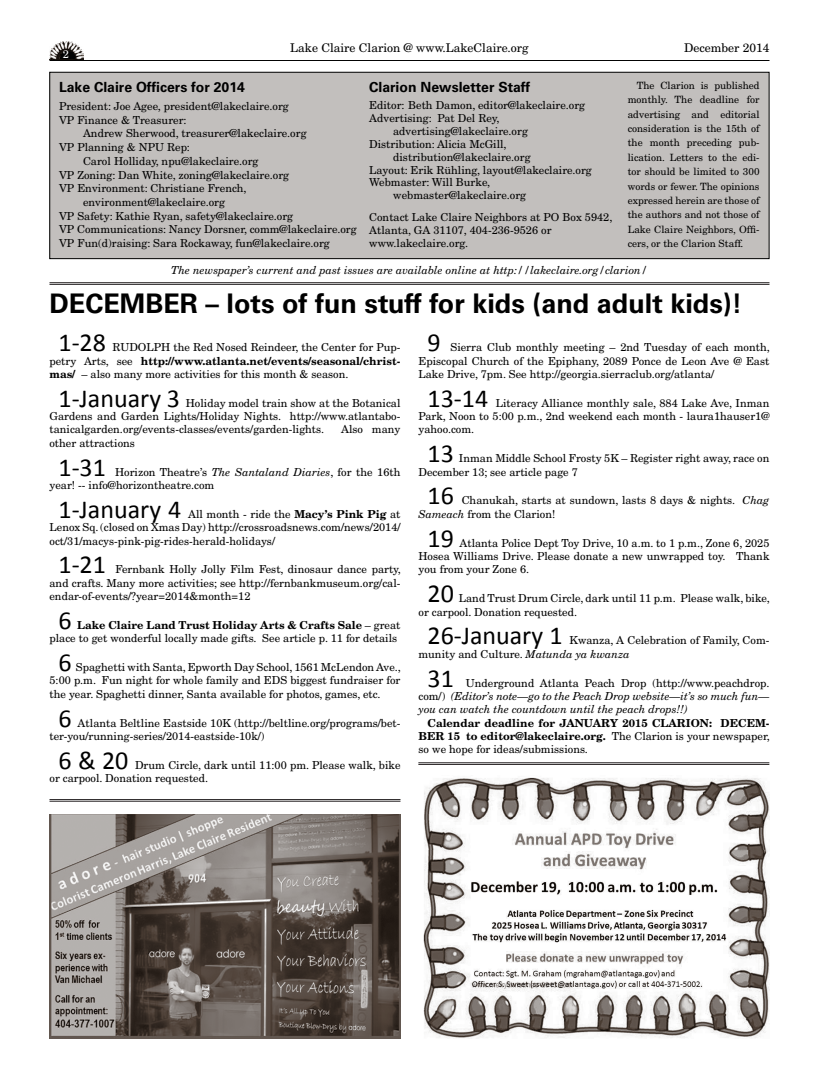
<style>
.page{position:relative;width:819px;height:1080px;background:#fff}
.page>*{position:absolute;margin:0;border:0;box-sizing:border-box;transform-origin:0 0}
.t1{font:700 27px "Univers LT Std";color:#000}
.t2{font:26px "Calibri";color:#000}
.t3{font:700 14px "Univers LT Std";color:#000}
.t4{font:12px "New Century Schlbk LT Std";color:#000}
.t5{font:11px/13.4px "New Century Schlbk LT Std";color:#000}
.t6{font:italic 11px/13.4px "New Century Schlbk LT Std";color:#000;text-align:justify}
.t7{font:700 11px/13.4px "New Century Schlbk LT Std";color:#000;text-align:justify}
.t8{font:11px "New Century Schlbk LT Std";color:#fff}
.t9{font:10px/14.3px "New Century Schlbk LT Std";color:#000;text-align:justify}
.s1{font-weight:700}
.s2{font-style:italic}
.s3{font-style:normal}
.s4{font-weight:400}
</style>
<div class="page">
<hr style="left:50px;top:60px;width:720px;height:1px;background:#000">
<img style="left:50px;top:41px;width:33px;height:19px">
<hr style="left:50px;top:283px;width:720px;height:1px;background:#272324">
<hr style="left:50px;top:284px;width:720px;height:1px;background:#272324">
<hr style="left:50px;top:799px;width:350px;height:1px;background:#272324">
<hr style="left:50px;top:801px;width:350px;height:1px;background:#272324">
<hr style="left:418px;top:763px;width:351px;height:1px;background:#272324">
<hr style="left:418px;top:764px;width:351px;height:1px;background:#272324">
<div style="left:50px;top:72px;width:719px;height:187px;background:#c2bfbd"></div>
<div style="left:50px;top:72px;width:719px;height:187px;border:1px solid #000"></div>
<img style="left:423px;top:777px;width:346px;height:261px">
<img style="left:50px;top:814px;width:350px;height:224px">
<p class="t8" style="left:63px;top:47px;width:8px">2</p>
<p class="t4" style="left:290px;top:40px;width:240px">Lake Claire Clarion @ www.LakeClaire.org</p>
<p class="t4" style="left:684px;top:40px;width:87px">December 2014</p>
<p class="t3" style="left:59px;top:79px;width:187px">Lake Claire Officers for 2014</p>
<p class="t5" style="left:59px;top:99px;width:231px;line-height:13.7px">President: Joe Agee, president@lakeclaire.org<br>VP Finance &amp; Treasurer:</p>
<p class="t5" style="left:83px;top:127px;width:225px">Andrew Sherwood, treasurer@lakeclaire.org</p>
<p class="t5" style="left:59px;top:140px;width:133px">VP Planning &amp; NPU Rep:</p>
<p class="t5" style="left:83px;top:154px;width:177px">Carol Holliday, npu@lakeclaire.org</p>
<p class="t5" style="left:59px;top:168px;width:232px">VP Zoning: Dan White, zoning@lakeclaire.org</p>
<p class="t5" style="left:59px;top:182px;width:189px">VP Environment: Christiane French,</p>
<p class="t5" style="left:83px;top:195px;width:144px">environment@lakeclaire.org</p>
<p class="t5" style="left:59px;top:209px;width:236px">VP Safety: Kathie Ryan, safety@lakeclaire.org</p>
<p class="t5" style="left:59px;top:223px;width:299px">VP Communications: Nancy Dorsner, comm@lakeclaire.org</p>
<p class="t5" style="left:59px;top:236px;width:272px">VP Fun(d)raising: Sara Rockaway, fun@lakeclaire.org</p>
<p class="t3" style="left:369px;top:79px;width:163px">Clarion Newsletter Staff</p>
<p class="t5" style="left:369px;top:99px;width:217px">Editor: Beth Damon, editor@lakeclaire.org</p>
<p class="t5" style="left:369px;top:111px;width:132px">Advertising: Pat Del Rey,</p>
<p class="t5" style="left:393px;top:124px;width:136px">advertising@lakeclaire.org</p>
<p class="t5" style="left:369px;top:137px;width:139px">Distribution: Alicia McGill,</p>
<p class="t5" style="left:393px;top:150px;width:139px">distribution@lakeclaire.org</p>
<p class="t5" style="left:369px;top:163px;width:224px">Layout: Erik Rühling, layout@lakeclaire.org</p>
<p class="t5" style="left:369px;top:176px;width:123px">Webmaster: Will Burke,</p>
<p class="t5" style="left:393px;top:189px;width:134px">webmaster@lakeclaire.org</p>
<p class="t5" style="left:369px;top:211px;width:245px;line-height:12.9px">Contact Lake Claire Neighbors at PO Box 5942,<br>Atlanta, GA 31107, 404-236-9526 or www.lakeclaire.org.</p>
<p class="t9" style="left:628px;top:78px;width:133px;text-indent:9px">The Clarion is published monthly. The deadline for advertising and editorial consideration is the 15th of the month preceding pub&shy;lication. Letters to the edi&shy;tor should be limited to 300 words or fewer. The opinions expressed herein are those of the authors and not those of Lake Claire Neighbors, Offi&shy;cers, or the Clarion Staff.</p>
<p class="t6" style="left:171px;top:263px;width:478px">The newspaper’s current and past issues are available online at http://lakeclaire.org/clarion/</p>
<h1 class="t1" style="left:50px;top:288px;width:694px">DECEMBER – lots of fun stuff for kids (and adult kids)!</h1>
<h2 class="t2" style="left:58px;top:326px;width:49px">1-28</h2>
<h2 class="t2" style="left:428px;top:326px;width:15px">9</h2>
<p class="t5" style="left:49px;top:341px;width:352px;text-align:justify;text-indent:63px">RUDOLPH the Red Nosed Reindeer, the Center for Pup&shy;petry Arts, see <span class="s1">http://www.atlanta.net/events/seasonal/christ&shy;mas/</span> – also many more activities for this month &amp; season.</p>
<h2 class="t2" style="left:58px;top:382px;width:123px">1-January 3</h2>
<p class="t5" style="left:419px;top:341px;width:353px;text-align:justify;text-indent:32px">Sierra Club monthly meeting – 2nd Tuesday of each month, Episcopal Church of the Epiphany, 2089 Ponce de Leon Ave @ East Lake Drive, 7pm. See http://georgia.sierraclub.org/atlanta/</p>
<h2 class="t2" style="left:428px;top:382px;width:62px">13-14</h2>
<p class="t5" style="left:49px;top:396px;width:353px;text-align:justify;text-indent:136px">Holiday model train show at the Botanical Gardens and Garden Lights/Holiday Nights. http://www.atlantabo&shy;tanicalgarden.org/events-classes/events/garden-lights.</p>
<p class="t5" style="left:418px;top:396px;width:352px;text-align:justify;text-indent:77px">Literacy Alliance monthly sale, 884 Lake Ave, Inman Park, Noon to 5:00 p.m., 2nd weekend each month - laura1hauser1@ yahoo.com.</p>
<h2 class="t2" style="left:428px;top:437px;width:28px">13</h2>
<p class="t5" style="left:341px;top:423px;width:61px">Also many</p>
<p class="t5" style="left:49px;top:436px;width:87px">other attractions</p>
<h2 class="t2" style="left:58px;top:451px;width:49px">1-31</h2>
<p class="t5" style="left:419px;top:452px;width:352px;text-indent:40px">Inman Middle School Frosty 5K – Register right away, race on<br>December 13; see article page 7</p>
<h2 class="t2" style="left:428px;top:479px;width:28px">16</h2>
<p class="t5" style="left:49px;top:465px;width:353px;text-indent:66px">Horizon Theatre’s <span class="s2">The Santaland Diaries</span>, for the 16th year! -- info@horizontheatre.com</p>
<h2 class="t2" style="left:58px;top:493px;width:124px">1-January 4</h2>
<p class="t5" style="left:419px;top:494px;width:353px;text-indent:43px">Chanukah, starts at sundown, lasts 8 days &amp; nights. <span class="s2">Chag<br>Sameach</span> from the Clarion!</p>
<h2 class="t2" style="left:428px;top:522px;width:28px">19</h2>
<p class="t5" style="left:50px;top:507px;width:353px;text-align:justify;text-indent:139px">All month - ride the <span class="s1">Macy’s Pink Pig</span> at Lenox Sq. (closed on Xmas Day) http://crossroadsnews.com/news/2014/ oct/31/macys-pink-pig-rides-herald-holidays/</p>
<h2 class="t2" style="left:58px;top:548px;width:49px">1-21</h2>
<p class="t5" style="left:419px;top:536px;width:353px;text-align:justify;text-indent:41px">Atlanta Police Dept Toy Drive, 10 a.m. to 1 p.m., Zone 6, 2025<br>Hosea Williams Drive. Please donate a new unwrapped toy. Thank you from your Zone 6.</p>
<h2 class="t2" style="left:428px;top:577px;width:28px">20</h2>
<p class="t5" style="left:49px;top:563px;width:353px;text-align:justify;text-indent:66px">Fernbank Holly Jolly Film Fest, dinosaur dance party, and crafts. Many more activities; see http://fernbankmuseum.org/cal&shy;endar-of-events/?year=2014&amp;month=12</p>
<h2 class="t2" style="left:58px;top:604px;width:15px">6</h2>
<p class="t5" style="left:419px;top:592px;width:353px;text-indent:40px">Land Trust Drum Circle, dark until 11 p.m. Please walk, bike, or carpool. Donation requested.</p>
<h2 class="t2" style="left:428px;top:619px;width:137px">26-January 1</h2>
<p class="t5" style="left:50px;top:618px;width:353px;text-align:right"><span class="s1">Lake Claire Land Trust Holiday Arts &amp; Crafts Sale</span> – great place to get wonderful locally made gifts. See article p. 11 for details</p>
<h2 class="t2" style="left:58px;top:646px;width:15px">6</h2>
<p class="t5" style="left:418px;top:634px;width:353px;text-indent:151px">Kwanza, A Celebration of Family, Com&shy;munity and Culture. <span class="s2">Matunda ya kwanza</span></p>
<h2 class="t2" style="left:427px;top:662px;width:28px">31</h2>
<p class="t5" style="left:50px;top:660px;width:353px;text-align:justify;text-indent:26px">Spaghetti with Santa, Epworth Day School, 1561 McLendon Ave., 5:00 p.m. Fun night for whole family and EDS biggest fundraiser for the year. Spaghetti dinner, Santa available for photos, games, etc.</p>
<h2 class="t2" style="left:58px;top:702px;width:15px">6</h2>
<p class="t6" style="left:419px;top:676px;width:352px;text-indent:47px"><span class="s3">Underground Atlanta Peach Drop (http://www.peachdrop. com/)</span> (Editor’s note—go to the Peach Drop website—it’s so much fun— you can watch the countdown until the peach drops!!)</p>
<p class="t7" style="left:419px;top:716px;width:353px;text-indent:9px">Calendar deadline for JANUARY 2015 CLARION: DECEM-BER 15 to editor@lakeclaire.org. <span class="s4">The Clarion is your newspaper, so we hope for ideas/submissions.</span></p>
<p class="t5" style="left:50px;top:716px;width:352px;text-indent:28px">Atlanta Beltline Eastside 10K (http://beltline.org/programs/bet&shy;ter-you/running-series/2014-eastside-10k/)</p>
<h2 class="t2" style="left:58px;top:744px;width:72px">6 &amp; 20</h2>
<p class="t5" style="left:50px;top:758px;width:353px;text-indent:86px">Drum Circle, dark until 11:00 pm. Please walk, bike or carpool. Donation requested.</p>
</div>
